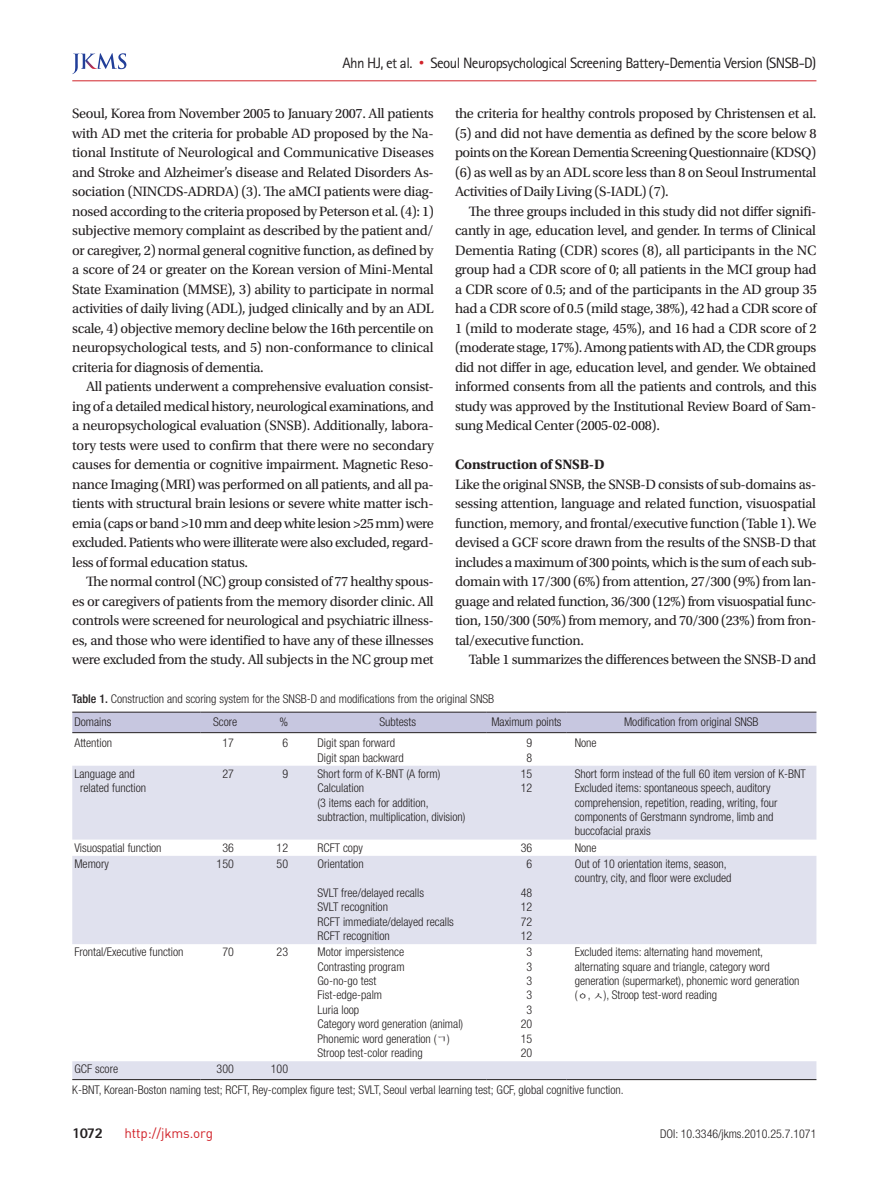
<style>
.page{position:relative;width:893px;height:1191px;background:#fff}
.page>*{position:absolute;margin:0;border:0;box-sizing:border-box;transform-origin:0 0}
.t1{font:15px "Rotis Sans Serif Std";letter-spacing:-.04em;color:#231f20}
.t2{font:800 15px "Rotis Sans Serif Std";color:#231f20}
.t3{font:14.25px/19.5px "Utopia Std";letter-spacing:-.025em;color:#231f20;text-align:justify}
.t4{font:700 14.25px "Utopia Std";letter-spacing:-.01em;color:#231f20}
.t5{font:13.5px "Dinreg";letter-spacing:-.01em;color:#d1232a}
.t6{font:300 condensed 12px/14.4px "Helvetica Neue LT Std";color:#231f20}
.s1{font-family:"Dotum";color:#d1232a}
.s2{font-weight:500}
.s3{font-family:"YDIY Mj O330";font-weight:400;font-stretch:normal;font-size:10.5px}
</style>
<div class="page">
<hr style="left:72px;top:80px;width:744px;height:1px;background:#d1232a">
<svg style="left:72px;top:53px;width:54px;height:21px"></svg>
<div style="left:72px;top:713px;width:744px;height:19px;background:#c7c7e0"></div>
<svg style="left:72px;top:766px;width:744px;height:313px;fill:#e0e1ee"></svg>
<hr style="left:72px;top:712px;width:129px;height:1px;background:#231f20">
<hr style="left:201px;top:712px;width:49px;height:1px;background:#231f20">
<hr style="left:250px;top:712px;width:59px;height:1px;background:#231f20">
<hr style="left:309px;top:712px;width:178px;height:1px;background:#231f20">
<hr style="left:487px;top:712px;width:79px;height:1px;background:#231f20">
<hr style="left:566px;top:712px;width:144px;height:1px;background:#231f20">
<hr style="left:710px;top:712px;width:106px;height:1px;background:#231f20">
<hr style="left:72px;top:732px;width:129px;height:1px;background:#231f20">
<hr style="left:201px;top:732px;width:49px;height:1px;background:#231f20">
<hr style="left:250px;top:732px;width:59px;height:1px;background:#231f20">
<hr style="left:309px;top:732px;width:178px;height:1px;background:#231f20">
<hr style="left:487px;top:732px;width:79px;height:1px;background:#231f20">
<hr style="left:566px;top:732px;width:144px;height:1px;background:#231f20">
<hr style="left:710px;top:732px;width:106px;height:1px;background:#231f20">
<hr style="left:72px;top:1079px;width:129px;height:1px;background:#231f20">
<hr style="left:201px;top:1079px;width:49px;height:1px;background:#231f20">
<hr style="left:250px;top:1079px;width:59px;height:1px;background:#231f20">
<hr style="left:309px;top:1079px;width:178px;height:1px;background:#231f20">
<hr style="left:487px;top:1079px;width:79px;height:1px;background:#231f20">
<hr style="left:566px;top:1079px;width:144px;height:1px;background:#231f20">
<hr style="left:710px;top:1079px;width:106px;height:1px;background:#231f20">
<p class="t1" style="left:342px;top:54px;width:475px">Ahn HJ, et al. <span class="s1">•</span> Seoul Neuropsychological Screening Battery-Dementia Version (SNSB-D)</p>
<p class="t3" style="left:455px;top:104px;width:363px">the criteria for healthy controls proposed by Christensen et al. (5) and did not have dementia as defined by the score below 8 points on the Korean Dementia Screening Questionnaire (KDSQ) (6) as well as by an ADL score less than 8 on Seoul Instrumental Activities of Daily Living (S-IADL) (7).</p>
<p class="t3" style="left:455px;top:201px;width:363px;text-indent:14px">The three groups included in this study did not differ signifi&shy;cantly in age, education level, and gender. In terms of Clinical Dementia Rating (CDR) scores (8), all participants in the NC group had a CDR score of 0; all patients in the MCI group had a CDR score of 0.5; and of the participants in the AD group 35 had a CDR score of 0.5 (mild stage, 38%), 42 had a CDR score of 1 (mild to moderate stage, 45%), and 16 had a CDR score of 2 (moderate stage, 17%). Among patients with AD, the CDR groups did not differ in age, education level, and gender. We obtained informed consents from all the patients and controls, and this study was approved by the Institutional Review Board of Sam&shy;sung Medical Center (2005-02-008).</p>
<p class="t4" style="left:455px;top:456px;width:151px">Construction of SNSB-D</p>
<p class="t3" style="left:455px;top:474px;width:363px">Like the original SNSB, the SNSB-D consists of sub-domains as&shy;sessing attention, language and related function, visuospatial function, memory, and frontal/executive function (Table 1). We devised a GCF score drawn from the results of the SNSB-D that includes a maximum of 300 points, which is the sum of each sub&shy;domain with 17/300 (6%) from attention, 27/300 (9%) from lan&shy;guage and related function, 36/300 (12%) from visuospatial func&shy;tion, 150/300 (50%) from memory, and 70/300 (23%) from fron&shy;tal/executive function.</p>
<p class="t3" style="left:469px;top:650px;width:349px">Table 1 summarizes the differences between the SNSB-D and</p>
<p class="t6" style="left:72px;top:687px;width:423px;line-height:23px"><span class="s2">Table 1.</span> Construction and scoring system for the SNSB-D and modifications from the original SNSB<br>Domains</p>
<p class="t3" style="left:72px;top:104px;width:363px">Seoul, Korea from November 2005 to January 2007. All patients with AD met the criteria for probable AD proposed by the Na&shy;tional Institute of Neurological and Communicative Diseases and Stroke and Alzheimer’s disease and Related Disorders As&shy;sociation (NINCDS-ADRDA) (3). The aMCI patients were diag&shy;nosed according to the criteria proposed by Peterson et al. (4): 1) subjective memory complaint as described by the patient and/ or caregiver, 2) normal general cognitive function, as defined by a score of 24 or greater on the Korean version of Mini-Mental State Examination (MMSE), 3) ability to participate in normal activities of daily living (ADL), judged clinically and by an ADL scale, 4) objective memory decline below the 16th percentile on neuropsychological tests, and 5) non-conformance to clinical criteria for diagnosis of dementia.</p>
<p class="t3" style="left:72px;top:377px;width:363px;text-indent:14px">All patients underwent a comprehensive evaluation consist&shy;ing of a detailed medical history, neurological examinations, and a neuropsychological evaluation (SNSB). Additionally, labora&shy;tory tests were used to confirm that there were no secondary causes for dementia or cognitive impairment. Magnetic Reso&shy;nance Imaging (MRI) was performed on all patients, and all pa&shy;tients with structural brain lesions or severe white matter isch&shy;emia (caps or band &gt;10 mm and deep white lesion &gt;25 mm) were excluded. Patients who were illiterate were also excluded, regard&shy;less of formal education status.</p>
<p class="t3" style="left:72px;top:572px;width:363px;text-indent:14px">The normal control (NC) group consisted of 77 healthy spous&shy;es or caregivers of patients from the memory disorder clinic. All controls were screened for neurological and psychiatric illness&shy;es, and those who were identified to have any of these illnesses were excluded from the study. All subjects in the NC group met</p>
<p class="t6" style="left:213px;top:715px;width:26px">Score</p>
<p class="t6" style="left:279px;top:715px;width:10px">%</p>
<p class="t6" style="left:380px;top:715px;width:38px">Subtests</p>
<p class="t6" style="left:491px;top:715px;width:72px">Maximum points</p>
<p class="t6" style="left:624px;top:715px;width:136px">Modification from original SNSB</p>
<p class="t6" style="left:74px;top:735px;width:39px">Attention</p>
<p class="t6" style="left:222px;top:735px;width:13px">17</p>
<p class="t6" style="left:282px;top:735px;width:7px">6</p>
<p class="t6" style="left:317px;top:735px;width:88px">Digit span forward<br>Digit span backward</p>
<p class="t6" style="left:526px;top:735px;width:7px">9<br>8</p>
<p class="t6" style="left:575px;top:735px;width:23px">None</p>
<p class="t6" style="left:80px;top:766px;width:67px;text-indent:-6px">Language and related function</p>
<p class="t6" style="left:222px;top:766px;width:13px">27</p>
<p class="t6" style="left:282px;top:766px;width:7px">9</p>
<p class="t6" style="left:317px;top:766px;width:150px">Short form of K-BNT (A form)<br>Calculation<br>(3 items each for addition, subtraction, multiplication, division)</p>
<p class="t6" style="left:521px;top:766px;width:13px">15<br>12</p>
<p class="t6" style="left:575px;top:766px;width:233px">Short form instead of the full 60 item version of K-BNT Excluded items: spontaneous speech, auditory comprehension, repetition, reading, writing, four components of Gerstmann syndrome, limb and buccofacial praxis</p>
<p class="t6" style="left:74px;top:840px;width:89px">Visuospatial function</p>
<p class="t6" style="left:222px;top:840px;width:13px">36</p>
<p class="t6" style="left:277px;top:840px;width:13px">12</p>
<p class="t6" style="left:317px;top:840px;width:47px">RCFT copy</p>
<p class="t6" style="left:521px;top:840px;width:13px">36</p>
<p class="t6" style="left:575px;top:840px;width:23px">None</p>
<p class="t6" style="left:74px;top:856px;width:36px">Memory</p>
<p class="t6" style="left:217px;top:856px;width:19px">150</p>
<p class="t6" style="left:277px;top:856px;width:13px">50</p>
<p class="t6" style="left:317px;top:856px;width:48px">Orientation</p>
<p class="t6" style="left:317px;top:885px;width:138px">SVLT free/delayed recalls<br>SVLT recognition<br>RCFT immediate/delayed recalls<br>RCFT recognition</p>
<p class="t6" style="left:575px;top:856px;width:158px">Out of 10 orientation items, season, country, city, and floor were excluded</p>
<p class="t6" style="left:526px;top:856px;width:7px">6</p>
<p class="t6" style="left:521px;top:885px;width:13px;text-align:justify">48<br>12<br>72<br>12</p>
<p class="t6" style="left:74px;top:944px;width:111px">Frontal/Executive function</p>
<p class="t6" style="left:222px;top:944px;width:13px">70</p>
<p class="t6" style="left:277px;top:944px;width:13px">23</p>
<p class="t6" style="left:317px;top:944px;width:147px">Motor impersistence<br>Contrasting program<br>Go-no-go test<br>Fist-edge-palm<br>Luria loop<br>Category word generation (animal)<br>Phonemic word generation (<span class="s3">ㄱ</span>)<br>Stroop test-color reading</p>
<p class="t6" style="left:521px;top:944px;width:13px;text-align:center">3<br>3<br>3<br>3<br>3<br>20<br>15<br>20</p>
<p class="t6" style="left:575px;top:944px;width:226px">Excluded items: alternating hand movement, alternating square and triangle, category word generation (supermarket), phonemic word generation (<span class="s3">ㅇ</span>, <span class="s3">ㅅ</span>), Stroop test-word reading</p>
<p class="t6" style="left:74px;top:1061px;width:45px">GCF score</p>
<p class="t6" style="left:217px;top:1061px;width:19px">300</p>
<p class="t6" style="left:72px;top:1058px;width:553px;line-height:20.7px;text-indent:199px">100<br>K-BNT, Korean-Boston naming test; RCFT, Rey-complex figure test; SVLT, Seoul verbal learning test; GCF, global cognitive function.</p>
<p class="t2" style="left:72px;top:1123px;width:32px">1072</p>
<p class="t5" style="left:124px;top:1124px;width:90px">http://jkms.org</p>
<p class="t6" style="left:660px;top:1126px;width:158px">DOI: 10.3346/jkms.2010.25.7.1071</p>
</div>
